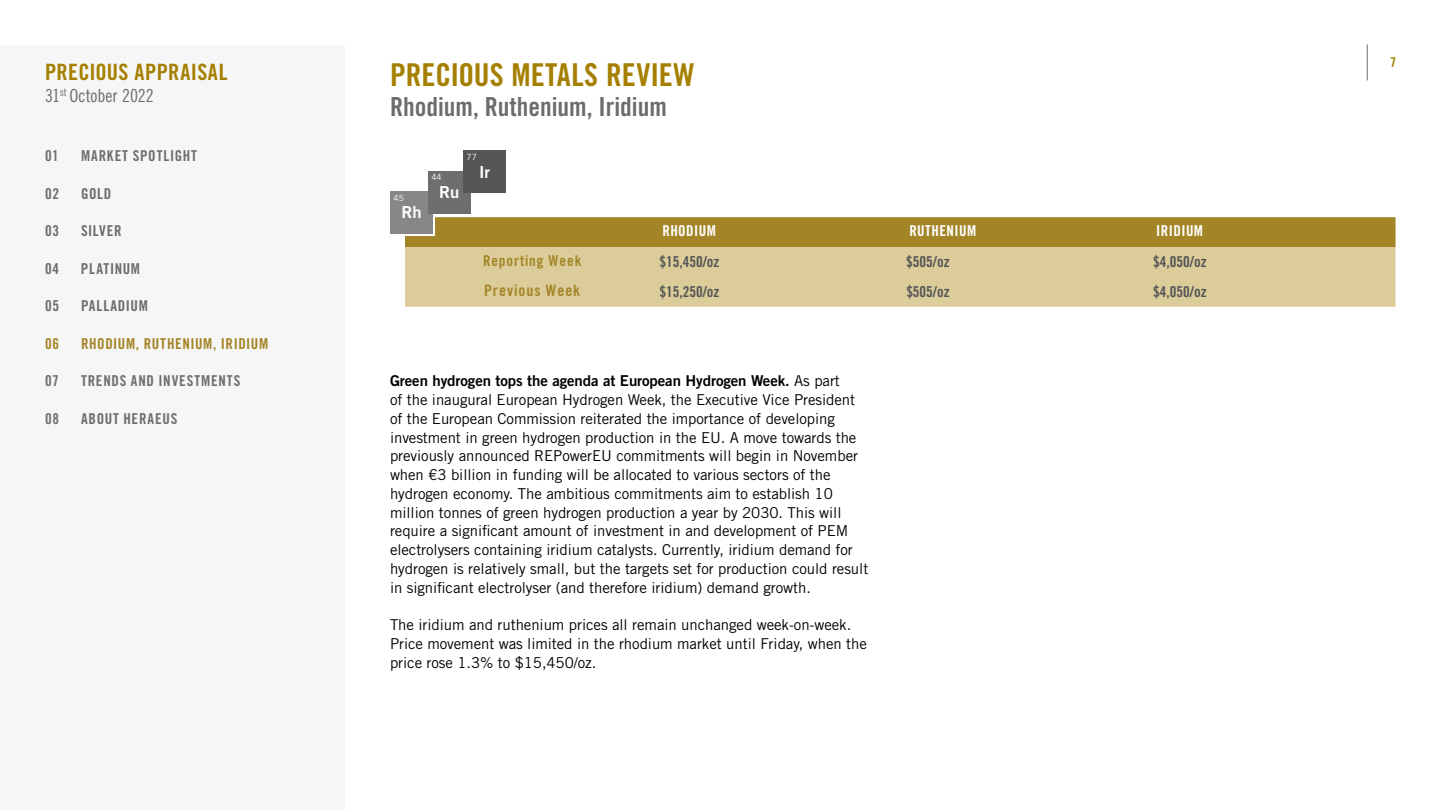
<style>
.page{position:relative;width:1440px;height:810px;background:#fff}
.page>*{position:absolute;margin:0;border:0;box-sizing:border-box;transform-origin:0 0}
.t1{font:31.5px "Trade Gothic LT Std Bd Cn 20";color:#a58000}
.t2{font:26.25px "Trade Gothic LT Std Bd Cn 20";color:#6b6c6e}
.t3{font:22.5px "Trade Gothic LT Std Bd Cn 20";letter-spacing:.015em;color:#a58000}
.t4{font:18px "Trade Gothic LT Std Cn 18";letter-spacing:-.005em;color:#6b6c6e}
.t5{font:16.5px "Trade Gothic LT Std Bd 2";color:#fff}
.t6{font:15.75px "Trade Gothic LT Std Bd Cn 20";letter-spacing:.06em;color:#a38527}
.t7{font:15px/18.8px "Trade Gothic LT Std";letter-spacing:-.005em;color:#000}
.t8{font:15px "Trade Gothic LT Std Bd 2";letter-spacing:-.005em;color:#000}
.t9{font:15px "Trade Gothic LT Std Bd Cn 20";letter-spacing:.055em;color:#6e6e6e}
.t10{font:15px "Trade Gothic LT Std Bd Cn 20";color:#535456}
.t11{font:15px "Trade Gothic LT Std Bd Cn 20";letter-spacing:.045em;color:#a38527}
.t12{font:15px "Trade Gothic LT Std Bd Cn 20";letter-spacing:.05em;color:#6b6c6e}
.t13{font:15px "Trade Gothic LT Std Bd Cn 20";letter-spacing:.03em;color:#fff}
.t14{font:13.5px "Trade Gothic LT Std Bd Cn 20";color:#a58000}
.t15{font:8.48px "Trade Gothic LT Std";color:#fff}
.s1{font-family:"Trade Gothic LT Std"}
</style>
<div class="page">
<hr style="left:1367px;top:44px;width:1px;height:36px;background:#6e6e6e">
<div style="left:405px;top:217px;width:991px;height:30px;background:#a38527"></div>
<div style="left:405px;top:247px;width:991px;height:60px;background:#dbcc99"></div>
<div style="left:0;top:45px;width:345px;height:765px;background:#f6f6f6"></div>
<div style="left:392px;top:193px;width:43px;height:43px;background:#fff"></div>
<div style="left:390px;top:191px;width:43px;height:43px;background:#868786"></div>
<div style="left:428px;top:171px;width:43px;height:42px;background:#6e6e6e"></div>
<div style="left:463px;top:150px;width:43px;height:43px;background:#565655"></div>
<h3 class="t3" style="left:45px;top:58px;width:184px">PRECIOUS APPRAISAL</h3>
<p class="t4" style="left:45px;top:85px;width:110px">31<sup>st</sup> October 2022</p>
<p class="t9" style="left:45px;top:147px;width:15px">01</p>
<p class="t9" style="left:81px;top:147px;width:117px">MARKET SPOTLIGHT</p>
<p class="t12" style="left:45px;top:184px;width:16px">02</p>
<p class="t12" style="left:81px;top:184px;width:32px">GOLD</p>
<p class="t12" style="left:45px;top:222px;width:16px">03</p>
<p class="t12" style="left:81px;top:222px;width:42px">SILVER</p>
<p class="t12" style="left:45px;top:259px;width:16px">04</p>
<p class="t12" style="left:81px;top:259px;width:61px">PLATINUM</p>
<p class="t12" style="left:45px;top:297px;width:16px">05</p>
<p class="t12" style="left:81px;top:297px;width:68px">PALLADIUM</p>
<p class="t11" style="left:45px;top:334px;width:16px">06</p>
<p class="t11" style="left:81px;top:334px;width:189px">RHODIUM, RUTHENIUM, IRIDIUM</p>
<p class="t9" style="left:45px;top:372px;width:15px">07</p>
<p class="t9" style="left:81px;top:372px;width:161px">TRENDS AND INVESTMENTS</p>
<p class="t9" style="left:45px;top:409px;width:16px">08</p>
<p class="t9" style="left:81px;top:409px;width:98px">ABOUT HERAEUS</p>
<h1 class="t1" style="left:390px;top:56px;width:306px">PRECIOUS METALS REVIEW</h1>
<h2 class="t2" style="left:390px;top:91px;width:278px">Rhodium, Ruthenium, Iridium</h2>
<p class="t15" style="left:394px;top:193px;width:12px">45</p>
<p class="t5" style="left:401px;top:202px;width:22px">Rh</p>
<p class="t15" style="left:431px;top:172px;width:12px">44</p>
<p class="t5" style="left:439px;top:182px;width:22px">Ru</p>
<p class="t15" style="left:467px;top:152px;width:12px">77</p>
<p class="t5" style="left:479px;top:162px;width:13px">Ir</p>
<p class="t13" style="left:662px;top:222px;width:55px">RHODIUM</p>
<p class="t13" style="left:909px;top:222px;width:68px">RUTHENIUM</p>
<p class="t13" style="left:1156px;top:222px;width:48px">IRIDIUM</p>
<p class="t11" style="left:483px;top:252px;width:100px">Reporting Week</p>
<p class="t10" style="left:659px;top:253px;width:61px">$15,450/oz</p>
<p class="t10" style="left:906px;top:253px;width:45px">$505/oz</p>
<p class="t10" style="left:1153px;top:253px;width:55px">$4,050/oz</p>
<p class="t6" style="left:484px;top:281px;width:98px">Previous Week</p>
<p class="t10" style="left:659px;top:283px;width:61px">$15,250/oz</p>
<p class="t10" style="left:906px;top:283px;width:45px">$505/oz</p>
<p class="t10" style="left:1153px;top:283px;width:55px">$4,050/oz</p>
<p class="t8" style="left:390px;top:372px;width:451px">Green hydrogen tops the agenda at European Hydrogen Week. <span class="s1">As part</span></p>
<p class="t7" style="left:390px;top:390px;width:480px">of the inaugural European Hydrogen Week, the Executive Vice President of the European Commission reiterated the importance of developing investment in green hydrogen production in the EU. A move towards the previously announced REPowerEU commitments will begin in November when €3 billion in funding will be allocated to various sectors of the hydrogen economy. The ambitious commitments aim to establish 10 million tonnes of green hydrogen production a year by 2030. This will require a significant amount of investment in and development of PEM electrolysers containing iridium catalysts. Currently, iridium demand for hydrogen is relatively small, but the targets set for production could result in significant electrolyser (and therefore iridium) demand growth.</p>
<p class="t7" style="left:390px;top:615px;width:478px">The iridium and ruthenium prices all remain unchanged week-on-week.<br>Price movement was limited in the rhodium market until Friday, when the price rose 1.3% to $15,450/oz.</p>
<p class="t14" style="left:1390px;top:54px;width:7px">7</p>
</div>
